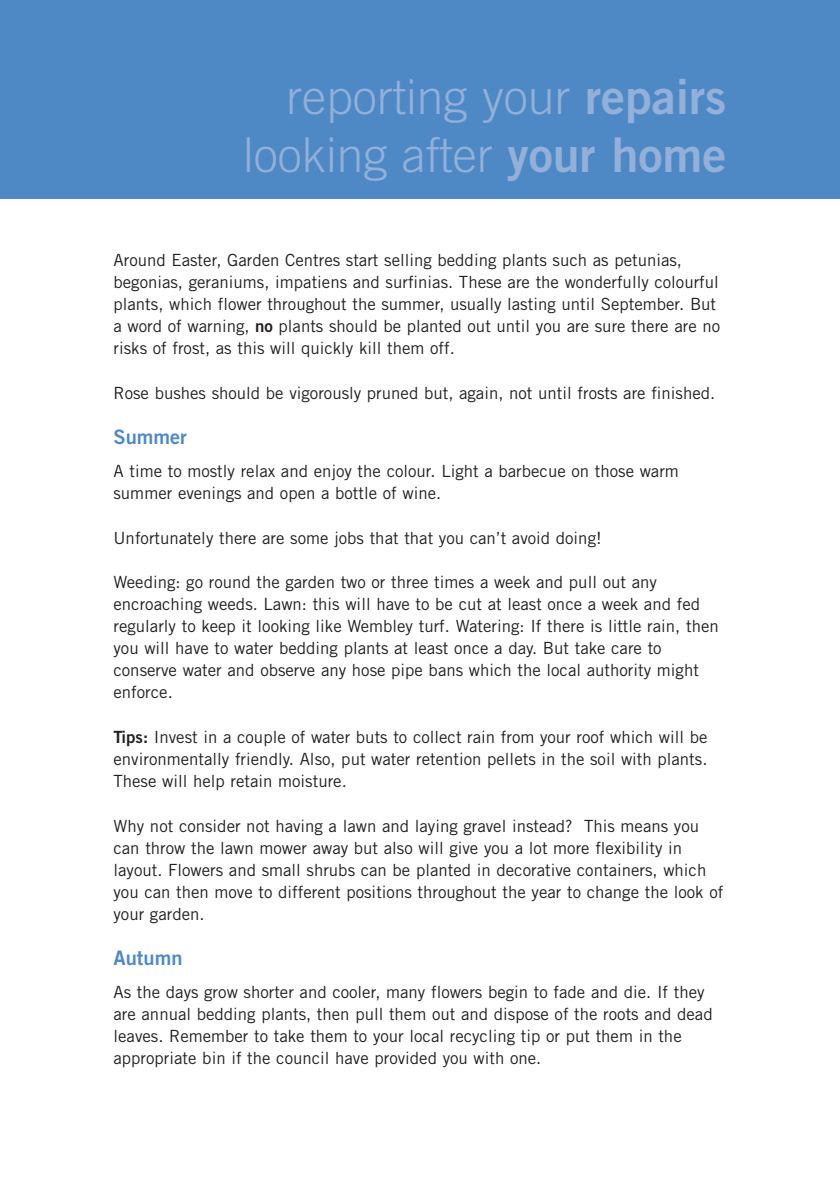
<style>
.page{position:relative;width:840px;height:1191px;background:#fff}
.page>*{position:absolute;margin:0;border:0;box-sizing:border-box;transform-origin:0 0}
.t1{font:300 48px/57.6px "Trade Gothic";color:#92b0da;text-align:right}
.t2{font:20px "Trade Gothic Bold Two";color:#4f89c5}
.t3{font:16.8px/22px "Trade Gothic";color:#231f20}
.s1{font-family:"Trade Gothic Bold Two";font-weight:400}
.s2{font-family:"Trade Gothic Bold Two"}
</style>
<div class="page">
<div style="left:0;top:0;width:839px;height:198px;background:#4f89c5"></div>
<h1 class="t1" style="left:243px;top:72px;width:484px">reporting your <span class="s1">repairs </span>looking after <span class="s1">your home</span></h1>
<p class="t3" style="left:113px;top:251px;width:607px">Around Easter, Garden Centres start selling bedding plants such as petunias, begonias, geraniums, impatiens and surfinias. These are the wonderfully colourful plants, which flower throughout the summer, usually lasting until September. But a word of warning, <span class="s2">no</span> plants should be planted out until you are sure there are no risks of frost, as this will quickly kill them off.</p>
<p class="t3" style="left:113px;top:383px;width:603px">Rose bushes should be vigorously pruned but, again, not until frosts are finished.</p>
<p class="t2" style="left:113px;top:429px;width:75px">Summer</p>
<p class="t3" style="left:113px;top:461px;width:566px">A time to mostly relax and enjoy the colour. Light a barbecue on those warm summer evenings and open a bottle of wine.</p>
<p class="t3" style="left:113px;top:528px;width:489px">Unfortunately there are some jobs that that you can’t avoid doing!</p>
<p class="t3" style="left:113px;top:573px;width:606px">Weeding: go round the garden two or three times a week and pull out any encroaching weeds. Lawn: this will have to be cut at least once a week and fed regularly to keep it looking like Wembley turf. Watering: If there is little rain, then you will have to water bedding plants at least once a day. But take care to conserve water and observe any hose pipe bans which the local authority might enforce.</p>
<p class="t3" style="left:113px;top:727px;width:595px;text-align:justify"><span class="s2">Tips:</span> Invest in a couple of water buts to collect rain from your roof which will be environmentally friendly. Also, put water retention pellets in the soil with plants.<br>These will help retain moisture.</p>
<p class="t3" style="left:113px;top:816px;width:611px">Why not consider not having a lawn and laying gravel instead? This means you can throw the lawn mower away but also will give you a lot more flexibility in layout. Flowers and small shrubs can be planted in decorative containers, which you can then move to different positions throughout the year to change the look of your garden.</p>
<p class="t2" style="left:113px;top:950px;width:70px">Autumn</p>
<p class="t3" style="left:113px;top:982px;width:600px">As the days grow shorter and cooler, many flowers begin to fade and die. If they are annual bedding plants, then pull them out and dispose of the roots and dead leaves. Remember to take them to your local recycling tip or put them in the appropriate bin if the council have provided you with one.</p>
</div>
